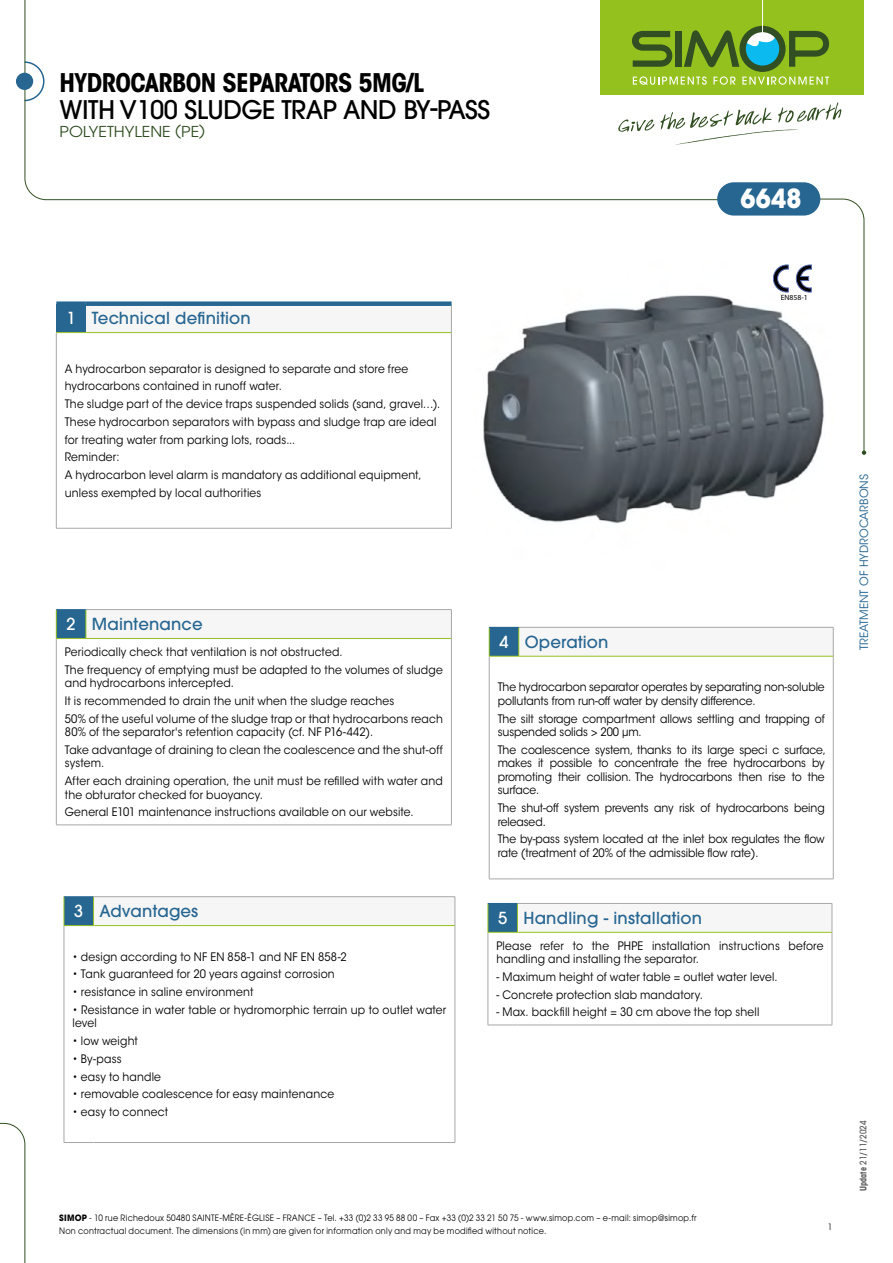
<style>
.page{position:relative;width:893px;height:1263px;background:#fff}
.page>*{position:absolute;margin:0;border:0;box-sizing:border-box;transform-origin:0 0}
.t1{font:700 26.25px "ITC Avant Garde Std";color:#fff;scale:.93 1}
.t2{font:500 25.5px "ITC Avant Garde Pro";letter-spacing:-.02em;color:#000}
.t3{font:700 condensed 25.5px "ITC Avant Garde Std";letter-spacing:-.02em;color:#000}
.t4{font:500 16.5px "ITC Avant Garde Pro";letter-spacing:.01em;color:#276691}
.t5{font:15px "ITC Avant Garde Pro";color:#314f22;scale:1.07 1}
.t6{font:11.7px/17.7px "ITC Avant Garde Std";letter-spacing:.015em;color:#000;scale:.93 1}
.t7{font:11.7px/13.5px "ITC Avant Garde Std";letter-spacing:-.005em;color:#000;scale:.93 1}
.t8{font:11.4px "ITC Avant Garde Std";color:#276691}
.t9{font:500 9px "ITC Avant Garde Pro";color:#575756;scale:.9 1}
.t10{font:8.7px/13.2px "ITC Avant Garde Pro";letter-spacing:.03em;color:#000;scale:.93 1}
.t11{font:7.65px "Myriad Pro";color:#000}
.s1{color:#fff}
.s2{font-weight:700}
.s3{font-family:"ITC Avant Garde Std";font-weight:700;font-stretch:condensed}
</style>
<div class="page">
<svg style="left:24px;top:0;width:728px;height:200px"></svg>
<div style="left:16px;top:73px;width:17px;height:17px;background:#276691;border-radius:50%"></div>
<div style="left:717px;top:182px;width:103px;height:34px;background:#276691;border-radius:17px"></div>
<svg style="left:0;top:1122px;width:26px;height:141px"></svg>
<img style="left:483px;top:295px;width:332px;height:229px">
<div style="left:56px;top:304px;width:30px;height:29px;background:#276691"></div>
<div style="left:86px;top:304px;width:365px;height:29px;background:#f6f6f6"></div>
<svg style="left:451px;top:306px;width:1px;height:27px"></svg>
<hr style="left:56px;top:333px;width:1px;height:195px;background:#a8a8a7">
<hr style="left:451px;top:333px;width:1px;height:195px;background:#a8a8a7">
<hr style="left:56px;top:528px;width:30px;height:1px;background:#a8a8a7">
<hr style="left:86px;top:528px;width:366px;height:1px;background:#a8a8a7">
<hr style="left:56px;top:332px;width:30px;height:1px;background:#95c11f">
<hr style="left:86px;top:332px;width:365px;height:1px;background:#95c11f">
<div style="left:56px;top:301px;width:30px;height:5px;background:#276691"></div>
<div style="left:86px;top:301px;width:366px;height:5px;background:#276691"></div>
<div style="left:56px;top:610px;width:30px;height:28px;background:#276691"></div>
<div style="left:86px;top:610px;width:365px;height:28px;background:#f6f6f6"></div>
<hr style="left:86px;top:609px;width:366px;height:1px;background:#a8a8a7">
<svg style="left:451px;top:610px;width:1px;height:28px"></svg>
<hr style="left:56px;top:639px;width:1px;height:186px;background:#a8a8a7">
<hr style="left:451px;top:638px;width:1px;height:187px;background:#a8a8a7">
<hr style="left:56px;top:825px;width:30px;height:1px;background:#a8a8a7">
<hr style="left:86px;top:825px;width:366px;height:1px;background:#a8a8a7">
<svg style="left:56px;top:610px;width:1px;height:28px"></svg>
<svg style="left:86px;top:610px;width:1px;height:28px"></svg>
<hr style="left:56px;top:638px;width:30px;height:1px;background:#95c11f">
<hr style="left:86px;top:638px;width:365px;height:1px;background:#95c11f">
<hr style="left:56px;top:609px;width:30px;height:1px;background:#276691">
<div style="left:517px;top:903px;width:315px;height:29px;background:#f6f6f6"></div>
<hr style="left:517px;top:903px;width:315px;height:1px;background:#a8a8a7">
<svg style="left:832px;top:904px;width:1px;height:28px"></svg>
<hr style="left:488px;top:932px;width:1px;height:93px;background:#a8a8a7">
<hr style="left:832px;top:932px;width:1px;height:93px;background:#a8a8a7">
<hr style="left:517px;top:932px;width:315px;height:1px;background:#95c11f">
<svg style="left:488px;top:903px;width:30px;height:30px"></svg>
<svg style="left:488px;top:1025px;width:29px;height:1px"></svg>
<hr style="left:517px;top:1025px;width:315px;height:1px;background:#a8a8a7">
<div style="left:489px;top:627px;width:30px;height:29px;background:#276691"></div>
<div style="left:519px;top:627px;width:314px;height:29px;background:#f6f6f6"></div>
<hr style="left:519px;top:627px;width:314px;height:1px;background:#a8a8a7">
<svg style="left:833px;top:627px;width:1px;height:29px"></svg>
<hr style="left:489px;top:656px;width:1px;height:223px;background:#a8a8a7">
<hr style="left:833px;top:656px;width:1px;height:223px;background:#a8a8a7">
<hr style="left:489px;top:879px;width:30px;height:1px;background:#a8a8a7">
<hr style="left:519px;top:879px;width:314px;height:1px;background:#a8a8a7">
<svg style="left:489px;top:628px;width:1px;height:28px"></svg>
<svg style="left:518px;top:628px;width:1px;height:28px"></svg>
<hr style="left:489px;top:656px;width:30px;height:1px;background:#95c11f">
<hr style="left:519px;top:656px;width:314px;height:1px;background:#95c11f">
<div style="left:64px;top:897px;width:30px;height:28px;background:#276691"></div>
<div style="left:94px;top:897px;width:361px;height:28px;background:#f6f6f6"></div>
<hr style="left:94px;top:896px;width:361px;height:1px;background:#a8a8a7">
<svg style="left:455px;top:897px;width:1px;height:28px"></svg>
<hr style="left:64px;top:926px;width:1px;height:216px;background:#a8a8a7">
<hr style="left:455px;top:925px;width:1px;height:217px;background:#a8a8a7">
<hr style="left:64px;top:1142px;width:30px;height:1px;background:#a8a8a7">
<hr style="left:94px;top:1142px;width:361px;height:1px;background:#a8a8a7">
<svg style="left:64px;top:897px;width:1px;height:28px"></svg>
<svg style="left:93px;top:897px;width:1px;height:28px"></svg>
<hr style="left:64px;top:925px;width:30px;height:1px;background:#95c11f">
<hr style="left:94px;top:925px;width:361px;height:1px;background:#95c11f">
<hr style="left:64px;top:896px;width:30px;height:1px;background:#276691">
<svg style="left:748px;top:198px;width:118px;height:257px"></svg>
<div style="left:600px;top:0;width:264px;height:94px;background:#95c11f"></div>
<hr style="left:762px;top:0;width:1px;height:36px;background:#fff">
<svg style="left:618px;top:119px;width:36px;height:13px"></svg>
<svg style="left:660px;top:102px;width:181px;height:44px"></svg>
<svg style="left:632px;top:26px;width:197px;height:59px"></svg>
<h2 class="t3" style="left:60px;top:66px;width:366px">HYDROCARBON SEPARATORS 5MG/L</h2>
<h2 class="t2" style="left:60px;top:93px;width:432px">WITH V100 SLUDGE TRAP AND BY-PASS</h2>
<p class="t5" style="left:60px;top:122px;width:138px">POLYETHYLENE (PE)</p>
<h1 class="t1" style="left:740px;top:182px;width:67px">6648</h1>
<h3 class="t4" style="left:67px;top:308px;width:186px"><span class="s1">1</span> Technical definition</h3>
<p class="t6" style="left:65px;top:360px;width:405px">A hydrocarbon separator is designed to separate and store free hydrocarbons contained in runoff water.<br>The sludge part of the device traps suspended solids (sand, gravel…).<br>These hydrocarbon separators with bypass and sludge trap are ideal for treating water from parking lots, roads...<br>Reminder:<br>A hydrocarbon level alarm is mandatory as additional equipment, unless exempted by local authorities</p>
<h3 class="t4" style="left:67px;top:613px;width:138px"><span class="s1">2</span> Maintenance</h3>
<p class="t6" style="left:65px;top:643px;width:408px">Periodically check that ventilation is not obstructed.<br>The frequency of emptying must be adapted to the volumes of sludge</p>
<p class="t6" style="left:65px;top:674px;width:408px">and hydrocarbons intercepted.<br>It is recommended to drain the unit when the sludge reaches<br>50% of the useful volume of the sludge trap or that hydrocarbons reach</p>
<p class="t6" style="left:65px;top:723px;width:408px">80% of the separator's retention capacity (cf. NF P16-442).<br>Take advantage of draining to clean the coalescence and the shut-off</p>
<p class="t6" style="left:65px;top:754px;width:408px">system.<br>After each draining operation, the unit must be refilled with water and</p>
<p class="t6" style="left:65px;top:786px;width:377px">the obturator checked for buoyancy.<br>General E101 maintenance instructions available on our website.</p>
<h3 class="t4" style="left:74px;top:901px;width:125px"><span class="s1">3</span> Advantages</h3>
<p class="t6" style="left:72px;top:948px;width:296px">• design according to NF EN 858-1 and NF EN 858-2</p>
<p class="t6" style="left:72px;top:965px;width:283px">• Tank guaranteed for 20 years against corrosion</p>
<p class="t6" style="left:72px;top:983px;width:196px">• resistance in saline environment</p>
<p class="t6" style="left:72px;top:1003px;width:404px;line-height:13.5px">• Resistance in water table or hydromorphic terrain up to outlet water level</p>
<p class="t6" style="left:72px;top:1032px;width:72px">• low weight</p>
<p class="t6" style="left:72px;top:1050px;width:54px">• By-pass</p>
<p class="t6" style="left:72px;top:1068px;width:97px">• easy to handle</p>
<p class="t6" style="left:72px;top:1085px;width:283px">• removable coalescence for easy maintenance</p>
<p class="t6" style="left:72px;top:1103px;width:104px">• easy to connect</p>
<p class="t11" style="left:781px;top:293px;width:28px">EN858-1</p>
<h3 class="t4" style="left:499px;top:631px;width:111px"><span class="s1">4</span> Operation</h3>
<p class="t7" style="left:498px;top:680px;width:353px">The hydrocarbon separator operates by separating non-soluble pollutants from run-off water by density difference.</p>
<p class="t7" style="left:498px;top:712px;width:353px">The silt storage compartment allows settling and trapping of suspended solids &gt; 200 μm.</p>
<p class="t6" style="left:498px;top:743px;width:355px;line-height:13.5px;text-align:justify">The coalescence system, thanks to its large speci c surface, makes it possible to concentrate the free hydrocarbons by promoting their collision. The hydrocarbons then rise to the surface.</p>
<p class="t7" style="left:498px;top:801px;width:353px">The shut-off system prevents any risk of hydrocarbons being released.</p>
<p class="t7" style="left:498px;top:832px;width:353px">The by-pass system located at the inlet box regulates the flow rate (treatment of 20% of the admissible flow rate).</p>
<h3 class="t4" style="left:498px;top:907px;width:206px"><span class="s1">5</span> Handling - installation</h3>
<p class="t6" style="left:496px;top:939px;width:353px;line-height:13.5px">Please refer to the PHPE installation instructions before handling and installing the separator.</p>
<p class="t6" style="left:496px;top:968px;width:304px">- Maximum height of water table = outlet water level.</p>
<p class="t6" style="left:496px;top:986px;width:224px">- Concrete protection slab mandatory.</p>
<p class="t6" style="left:496px;top:1003px;width:284px">- Max. backfill height = 30 cm above the top shell</p>
<p class="t10" style="left:59px;top:1211px;width:687px"><span class="s2">SIMOP</span> - 10 rue Richedoux 50480 SAINTE-MÈRE-ÉGLISE – FRANCE – Tel. +33 (0)2 33 95 88 00 – Fax +33 (0)2 33 21 50 75 - www.simop.com – e-mail: simop@simop.fr<br>Non contractual document. The dimensions (in mm) are given for information only and may be modified without notice.</p>
<p class="t10" style="left:828px;top:1220px;width:6px">1</p>
<p class="t8" style="left:857px;top:650px;width:178px;rotate:-90deg">TREATMENT OF HYDROCARBONS</p>
<p class="t9" style="left:857px;top:1191px;width:79px;rotate:-90deg"><span class="s3">Update</span> 21/11/2024</p>
</div>
